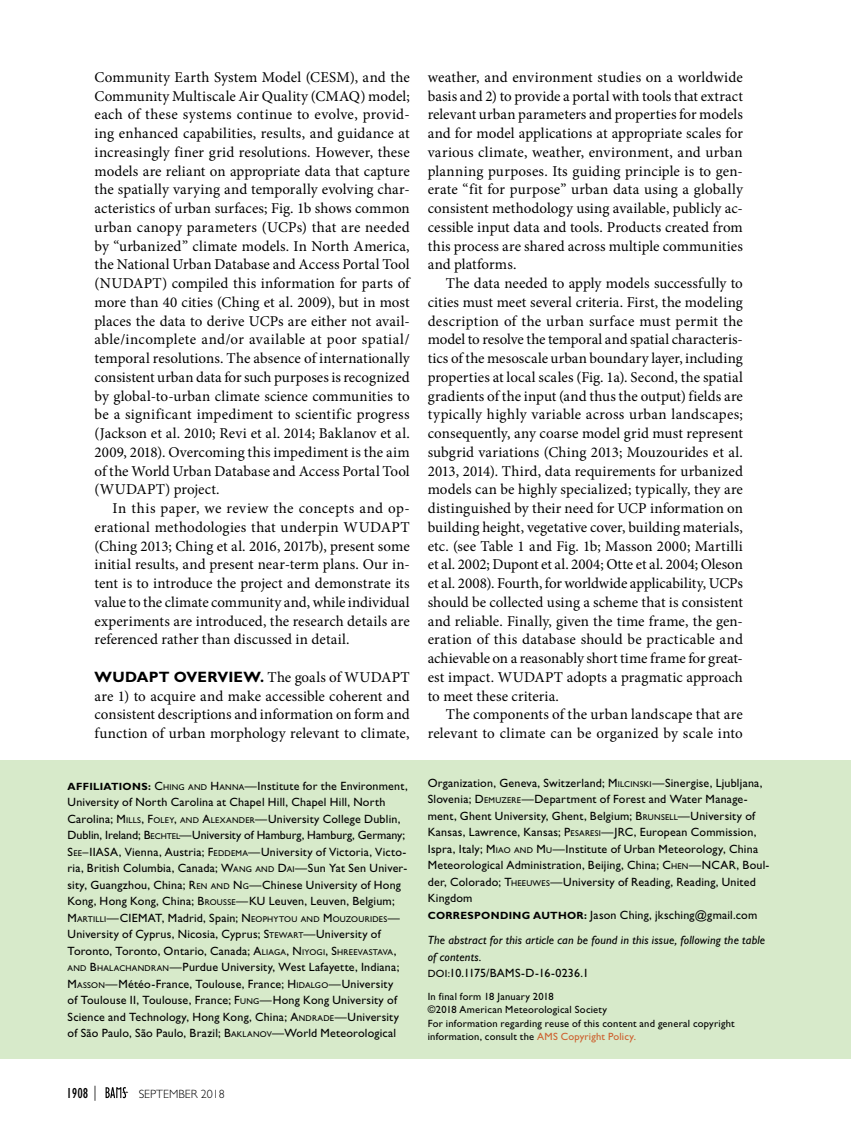
<style>
.page{position:relative;width:851px;height:1134px;background:#fff}
.page>*{position:absolute;margin:0;border:0;box-sizing:border-box;transform-origin:0 0}
.Body_Text{font:15px/18.8px "Minion Pro";letter-spacing:.01em;color:#000;text-align:justify}
.First_Paragraph_w_bo{font:15px/18.8px "Minion Pro";letter-spacing:.005em;color:#000;text-align:justify}
.t1{font:condensed 15px "Gill Sans Std";color:#000}
.Affiliation_Correspo{font:12px/16.5px "Gill Sans Std";letter-spacing:.015em;color:#000}
.Affiliation_Correspo-2{font:italic 12px/16.5px "Gill Sans Std";letter-spacing:.015em;color:#000}
.t2{font:300 12px "Gill Sans Std";color:#000}
.info_box_-_In_Final{font:10.5px/13.5px "Gill Sans Std";letter-spacing:.02em;color:#000}
.Affiliation_Correspo-3{font:8.4px "Gill Sans Std";letter-spacing:.03em;color:#000}
.s1{font-family:"Gill Sans Std";font-weight:700}
.s2{font-weight:700;font-size:10.5px}
.s3{font-style:inherit}
.s4{font-size:8.4px}
.s5{font-size:12px}
.s6{font-size:10.5px}
.s7{color:#cd5e2c}
.s8{font-weight:300;font-stretch:normal}
</style>
<div class="page">
<div style="left:0;top:760px;width:850px;height:299px;background:#d7eaca"></div>
<div style="left:105px;top:1086px;width:24px;height:13px;background:#fff;border:2px solid #fff"></div>
<svg style="left:105px;top:1087px;width:23px;height:11px"></svg>
<p class="Body_Text" style="left:94px;top:68px;width:317px">Community Earth System Model (CESM), and the Community Multiscale Air Quality (CMAQ) model; each of these systems continue to evolve, provid&shy;ing enhanced capabilities, results, and guidance at increasingly finer grid resolutions. However, these models are reliant on appropriate data that capture the spatially varying and temporally evolving char&shy;acteristics of urban surfaces; Fig. 1b shows common urban canopy parameters (UCPs) that are needed by “urbanized” climate models. In North America, the National Urban Database and Access Portal Tool (NUDAPT) compiled this information for parts of more than 40 cities (Ching et al. 2009), but in most places the data to derive UCPs are either not avail&shy;able/incomplete and/or available at poor spatial/ temporal resolutions. The absence of internationally consistent urban data for such purposes is recognized by global-to-urban climate science communities to be a significant impediment to scientific progress (Jackson et al. 2010; Revi et al. 2014; Baklanov et al.<br>2009, 2018). Overcoming this impediment is the aim of the World Urban Database and Access Portal Tool (WUDAPT) project.</p>
<p class="Body_Text" style="left:94px;top:499px;width:317px;text-indent:18px">In this paper, we review the concepts and op&shy;erational methodologies that underpin WUDAPT (Ching 2013; Ching et al. 2016, 2017b), present some initial results, and present near-term plans. Our in&shy;tent is to introduce the project and demonstrate its value to the climate community and, while individual experiments are introduced, the research details are referenced rather than discussed in detail.</p>
<p class="First_Paragraph_w_bo" style="left:94px;top:668px;width:317px"><span class="s1">WUDAPT OVERVIEW.</span> The goals of WUDAPT are 1) to acquire and make accessible coherent and consistent descriptions and information on form and function of urban morphology relevant to climate,</p>
<p class="Affiliation_Correspo" style="left:68px;top:778px;width:341px"><span class="s2">AFFILIATIONS:</span> <span class="s3">C</span><span class="s4">HING AND</span> <span class="s3">H</span><span class="s4">ANNA</span>—Institute for the Environment, University of North Carolina at Chapel Hill, Chapel Hill, North Carolina; <span class="s3">M</span><span class="s4">ILLS</span><span class="s3">, F</span><span class="s4">O LEY</span><span class="s3">,</span> <span class="s4">AND</span> <span class="s3">A</span><span class="s4">LEXANDER</span>—University College Dublin, Dublin, Ireland; <span class="s3">B</span><span class="s4">ECHTEL</span>—University of Hamburg, Hamburg, Germany; <span class="s3">S</span><span class="s4">EE</span>–IIASA, Vienna, Austria; <span class="s3">F</span><span class="s4">EDDEMA</span>—University of Victoria, Victo&shy;ria, British Columbia, Canada; <span class="s3">W</span><span class="s4">ANG AND</span> <span class="s3">D</span><span class="s4">AI</span>—Sun Yat Sen Univer&shy;sity, Guangzhou, China; <span class="s3">R</span><span class="s4">EN AND</span> <span class="s3">N</span> <span class="s4">G</span>—Chinese University of Hong Kong, Hong Kong, China; <span class="s3">B</span><span class="s4">ROUSSE</span>—KU Leuven, Leuven, Belgium;</p>
<p class="Affiliation_Correspo-3" style="left:68px;top:914px;width:333px"><span class="s5">M</span>ARTILLI<span class="s5">—CIEMAT, Madrid, Spain;</span> <span class="s5">N</span> EO PHYTOU AND <span class="s5">M</span>OUZOURIDES<span class="s5">—</span></p>
<p class="Affiliation_Correspo" style="left:68px;top:926px;width:333px">University of Cyprus, Nicosia, Cyprus; <span class="s3">S</span><span class="s4">TEWART</span>—University of Toronto, Toronto, Ontario, Canada; <span class="s3">A</span><span class="s4">LIAGA</span><span class="s3">, N</span> <span class="s4">IYOGI</span><span class="s3">, S</span><span class="s4">HREEVASTAVA</span><span class="s3">, </span><span class="s4">AND</span> <span class="s3">B</span><span class="s4">HALAC HANDRAN</span>—Purdue University, West Lafayette, Indiana; <span class="s3">M</span><span class="s4">ASSO N</span>—Météo-France, Toulouse, France; <span class="s3">H</span> <span class="s4">IDALGO</span>—University of Toulouse II, Toulouse, France; <span class="s3">F</span><span class="s4">UNG</span>—Hong Kong University of Science and Technology, Hong Kong, China; <span class="s3">A</span><span class="s4">NDRADE</span>—University of São Paulo, São Paulo, Brazil; <span class="s3">B</span><span class="s4">AKLANOV</span>—World Meteorological</p>
<p class="First_Paragraph_w_bo" style="left:428px;top:68px;width:317px">weather, and environment studies on a worldwide basis and 2) to provide a portal with tools that extract relevant urban parameters and properties for models and for model applications at appropriate scales for various climate, weather, environment, and urban planning purposes. Its guiding principle is to gen&shy;erate “fit for purpose” urban data using a globally consistent methodology using available, publicly ac&shy;cessible input data and tools. Products created from this process are shared across multiple communities and platforms.</p>
<p class="Body_Text" style="left:428px;top:274px;width:317px;text-indent:18px">The data needed to apply models successfully to cities must meet several criteria. First, the modeling description of the urban surface must permit the model to resolve the temporal and spatial characteris&shy;tics of the mesoscale urban boundary layer, including properties at local scales (Fig. 1a). Second, the spatial gradients of the input (and thus the output) fields are typically highly variable across urban landscapes; consequently, any coarse model grid must represent subgrid variations (Ching 2013; Mouzourides et al.<br>2013, 2014). Third, data requirements for urbanized models can be highly specialized; typically, they are distinguished by their need for UCP information on building height, vegetative cover, building materials, etc. (see Table 1 and Fig. 1b; Masson 2000; Martilli et al. 2002; Dupont et al. 2004; Otte et al. 2004; Oleson et al. 2008). Fourth, for worldwide applicability, UCPs should be collected using a scheme that is consistent and reliable. Finally, given the time frame, the gen&shy;eration of this database should be practicable and achievable on a reasonably short time frame for great&shy;est impact. WUDAPT adopts a pragmatic approach to meet these criteria.</p>
<p class="Body_Text" style="left:428px;top:705px;width:316px;text-align:right">The components of the urban landscape that are relevant to climate can be organized by scale into</p>
<p class="Affiliation_Correspo" style="left:428px;top:775px;width:343px">Organization, Geneva, Switzerland; <span class="s3">M</span><span class="s4">ILC INSKI</span>—Sinergise, Ljubljana, Slovenia; <span class="s3">D</span> <span class="s4">EM UZERE</span>—Department of Forest and Water Manage&shy;ment, Ghent University, Ghent, Belgium; <span class="s3">B</span><span class="s4">RUNSELL</span>—University of Kansas, Lawrence, Kansas; <span class="s3">P</span><span class="s4">ESARESI</span>—JRC, European Commission, Ispra, Italy; <span class="s3">M</span><span class="s4">IAO AND</span> <span class="s3">M</span><span class="s4">U</span>—Institute of Urban Meteorology, China Meteorological Administration, Beijing, China; <span class="s3">C</span><span class="s4">HEN</span>—NCAR, Boul&shy;der, Colorado; <span class="s3">T</span><span class="s4">HEEUWES</span>—University of Reading, Reading, United Kingdom</p>
<p class="Affiliation_Correspo" style="left:428px;top:907px;width:331px"><span class="s2">CORRESPONDING AUTHOR:</span> Jason Ching, jksching@gmail.com</p>
<p class="Affiliation_Correspo-2" style="left:428px;top:932px;width:339px">The abstract for this article can be found in this issue, following the table of contents.</p>
<p class="Affiliation_Correspo" style="left:428px;top:965px;width:162px"><span class="s6">DOI:</span>10.1175/BAMS-D-16-0236.1</p>
<p class="info_box_-_In_Final" style="left:428px;top:990px;width:127px">In final form 18 January 2018</p>
<p class="info_box_-_In_Final" style="left:428px;top:1003px;width:181px">©2018 American Meteorological Society</p>
<p class="info_box_-_In_Final" style="left:428px;top:1017px;width:308px">For information regarding reuse of this content and general copyright information, consult the <span class="s7">AMS Copyright Policy.</span></p>
<p class="t1" style="left:66px;top:1085px;width:32px">1908 <span class="s8">|</span></p>
<p class="t2" style="left:139px;top:1087px;width:88px">SEPTEMBER 2018</p>
</div>
